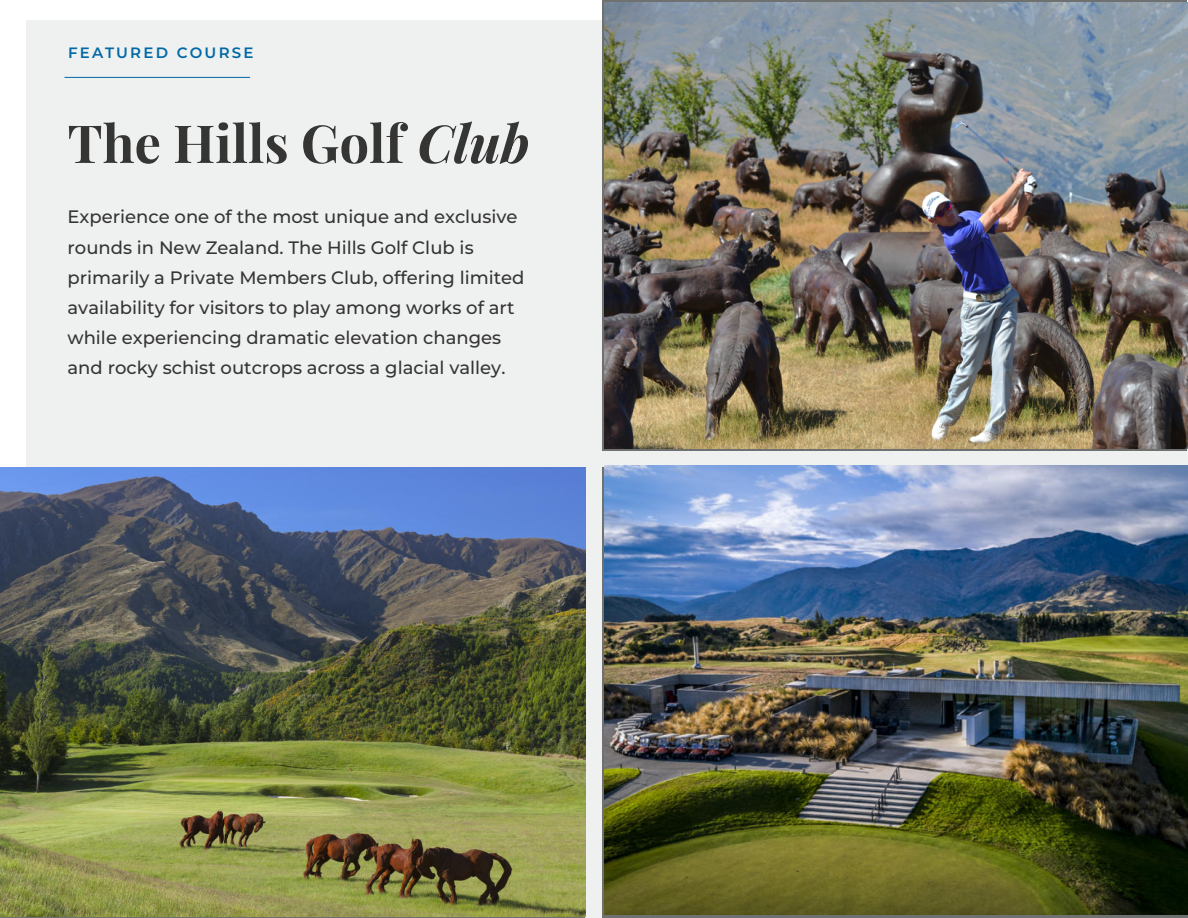
<style>
.page{position:relative;width:1188px;height:918px;background:#fff}
.page>*{position:absolute;margin:0;border:0;box-sizing:border-box;transform-origin:0 0}
.t1{font:700 52.5px "Playfair Display";color:#353534}
.t2{font:500 18px/30px "Montserrat";color:#353534}
.t3{font:600 15px "Montserrat";letter-spacing:.15em;color:#0069a5}
.s1{font-style:italic}
</style>
<div class="page">
<div style="left:26px;top:20px;width:1162px;height:898px;background:#eff0f0"></div>
<hr style="left:64px;top:77px;width:186px;height:1px;background:#0069a5">
<img style="left:0;top:467px;width:586px;height:449px">
<img style="left:604px;top:465px;width:584px;height:449px">
<img style="left:604px;top:2px;width:584px;height:446px">
<p class="t3" style="left:68px;top:42px;width:187px">FEATURED COURSE</p>
<h1 class="t1" style="left:68px;top:102px;width:464px">The Hills Golf <span class="s1">Club</span></h1>
<p class="t2" style="left:68px;top:202px;width:459px">Experience one of the most unique and exclusive rounds in New Zealand. The Hills Golf Club is primarily a Private Members Club, offering limited availability for visitors to play among works of art while experiencing dramatic elevation changes and rocky schist outcrops across a glacial valley.</p>
</div>
